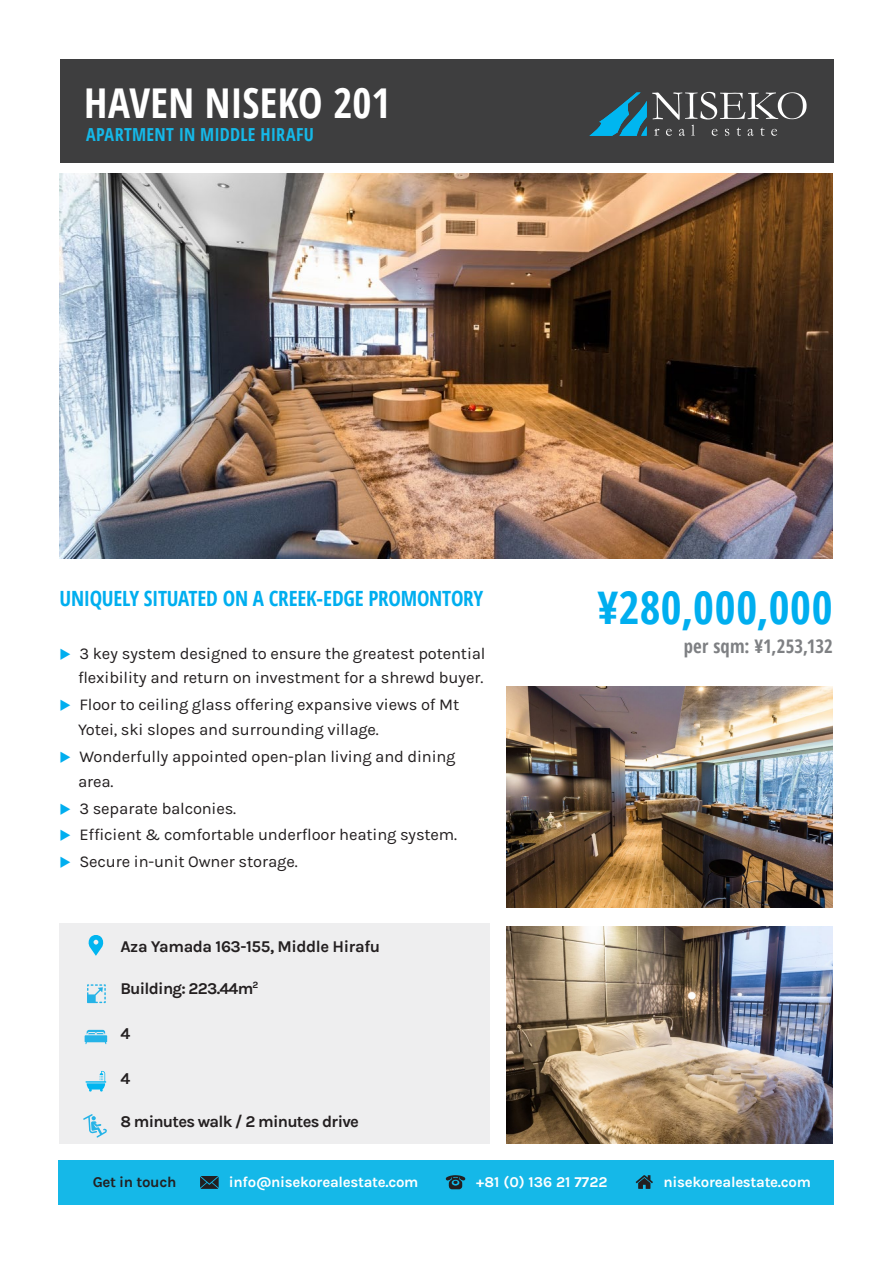
<style>
.page{position:relative;width:893px;height:1263px;background:#fff}
.page>*{position:absolute;margin:0;border:0;box-sizing:border-box;transform-origin:0 0}
.t1{font:700 condensed 45px "Open Sans";letter-spacing:.015em;color:#00aeef}
.t2{font:700 condensed 41.1px "Open Sans";color:#fff}
.t3{font:700 condensed 21px "Open Sans";letter-spacing:-.01em;color:#00aeef}
.t4{font:700 condensed 18.75px "Open Sans";letter-spacing:.01em;color:#7e8083}
.t5{font:700 condensed 18px "Open Sans";letter-spacing:.01em;color:#15b8e8}
.t6{font:16.5px/24.8px "Karla";letter-spacing:-.01em;color:#231f20}
.Details{font:700 16.5px "Karla";letter-spacing:-.045em;color:#231f20}
.Details-2{font:700 16.5px "Karla";letter-spacing:-.025em;color:#231f20}
.t7{font:700 15px "Karla";letter-spacing:-.02em;color:#fff}
.t8{font:700 15px "Karla";color:#fff}
.t9{font:700 15px "Karla";letter-spacing:-.02em;color:#231f20}
</style>
<div class="page">
<div style="left:60px;top:60px;width:773px;height:103px;background:#3e3e3f"></div>
<img style="left:60px;top:173px;width:773px;height:385px">
<img style="left:507px;top:687px;width:326px;height:220px">
<img style="left:507px;top:927px;width:326px;height:217px">
<div style="left:58px;top:1160px;width:775px;height:44px;background:#15b8e8"></div>
<svg style="left:445px;top:1175px;width:21px;height:14px"></svg>
<svg style="left:636px;top:1175px;width:17px;height:14px"></svg>
<svg style="left:200px;top:1176px;width:19px;height:13px"></svg>
<svg style="left:589px;top:92px;width:217px;height:44px"></svg>
<div style="left:59px;top:923px;width:431px;height:221px;background:#eeeeef"></div>
<svg style="left:85px;top:1030px;width:22px;height:14px"></svg>
<svg style="left:88px;top:935px;width:16px;height:21px"></svg>
<svg style="left:87px;top:984px;width:19px;height:19px"></svg>
<svg style="left:86px;top:1071px;width:20px;height:20px"></svg>
<svg style="left:83px;top:1114px;width:24px;height:24px"></svg>
<p class="t2" style="left:84px;top:75px;width:308px">HAVEN NISEKO 201</p>
<p class="t5" style="left:86px;top:122px;width:229px">APARTMENT IN MIDDLE HIRAFU</p>
<p class="t3" style="left:60px;top:583px;width:425px">UNIQUELY SITUATED ON A CREEK-EDGE PROMONTORY</p>
<p class="t1" style="left:597px;top:576px;width:237px">¥280,000,000</p>
<p class="t4" style="left:684px;top:633px;width:151px">per sqm: ¥1,253,132</p>
<p class="t6" style="left:78px;top:641px;width:409px">3 key system designed to ensure the greatest potential flexibility and return on investment for a shrewd buyer.</p>
<p class="t6" style="left:78px;top:693px;width:383px">Floor to ceiling glass offering expansive views of Mt<br>Yotei, ski slopes and surrounding village.</p>
<p class="t6" style="left:78px;top:744px;width:379px">Wonderfully appointed open-plan living and dining area.</p>
<p class="t6" style="left:79px;top:796px;width:158px">3 separate balconies.</p>
<p class="t6" style="left:79px;top:823px;width:379px">Efficient &amp; comfortable underfloor heating system.</p>
<p class="t6" style="left:79px;top:850px;width:220px">Secure in-unit Owner storage.</p>
<p class="Details-2" style="left:120px;top:937px;width:261px">Aza Yamada 163-155, Middle Hirafu</p>
<p class="Details" style="left:120px;top:979px;width:140px">Building: 223.44m<sup>2</sup></p>
<p class="Details" style="left:120px;top:1024px;width:11px">4</p>
<p class="Details" style="left:120px;top:1069px;width:11px">4</p>
<p class="Details" style="left:120px;top:1112px;width:240px">8 minutes walk / 2 minutes drive</p>
<p class="t9" style="left:93px;top:1173px;width:85px">Get in touch</p>
<p class="t7" style="left:229px;top:1173px;width:191px">info@nisekorealestate.com</p>
<p class="t8" style="left:476px;top:1173px;width:133px">+81 (0) 136 21 7722</p>
<p class="t7" style="left:664px;top:1173px;width:149px">nisekorealestate.com</p>
</div>
